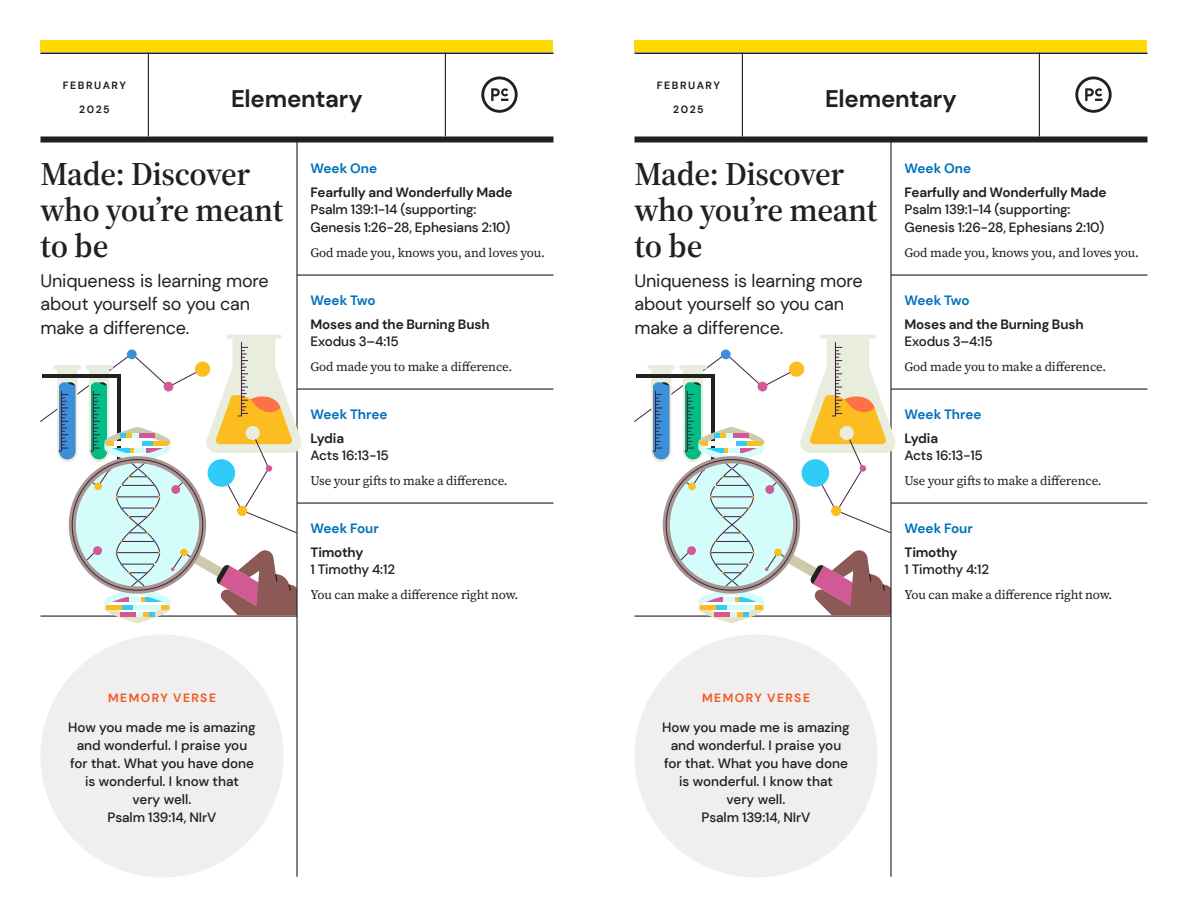
<style>
.page{position:relative;width:1188px;height:918px;background:#fff}
.page>*{position:absolute;margin:0;border:0;box-sizing:border-box;transform-origin:0 0}
.t1{font:600 33px/36px "Source Serif 448 pt";letter-spacing:-.015em;color:#231f20}
.t2{font:700 24px "DM Sans";letter-spacing:-.01em;color:#231f20}
.t3{font:18px/24px "DM Sans";letter-spacing:-.01em;color:#231f20}
.t4{font:500 13.5px/18px "DM Sans";letter-spacing:-.01em;color:#231f20;text-align:center}
.t5{font:700 13.5px "DM Sans";letter-spacing:-.01em;color:#231f20}
.t6{font:700 13.5px "DM Sans";letter-spacing:-.005em;color:#0071bb}
.t7{font:12.75px "Source Serif 418 pt";letter-spacing:-.01em;color:#231f20}
.t8{font:700 12px "DM Sans";letter-spacing:.125em;color:#f15921}
.t9{font:700 10.5px "DM Sans";letter-spacing:.15em;color:#231f20}
</style>
<div class="page">
<hr style="left:148px;top:52px;width:1px;height:84px;background:#231f20">
<hr style="left:742px;top:52px;width:1px;height:84px;background:#231f20">
<hr style="left:445px;top:52px;width:1px;height:84px;background:#231f20">
<hr style="left:1039px;top:52px;width:1px;height:84px;background:#231f20">
<hr style="left:40px;top:52px;width:514px;height:2px;background:#231f20">
<hr style="left:634px;top:52px;width:514px;height:2px;background:#231f20">
<div style="left:40px;top:136px;width:514px;height:6px;background:#231f20"></div>
<div style="left:634px;top:136px;width:514px;height:6px;background:#231f20"></div>
<div style="left:40px;top:40px;width:514px;height:12px;background:#ffd900"></div>
<div style="left:634px;top:40px;width:514px;height:12px;background:#ffd900"></div>
<svg style="left:481px;top:77px;width:37px;height:36px"></svg>
<svg style="left:1075px;top:77px;width:37px;height:36px"></svg>
<div style="left:40px;top:634px;width:244px;height:244px;background:#f0eeee;border-radius:50%"></div>
<div style="left:634px;top:634px;width:244px;height:244px;background:#f0eeee;border-radius:50%"></div>
<hr style="left:297px;top:274px;width:257px;height:2px;background:#231f20">
<hr style="left:297px;top:388px;width:257px;height:2px;background:#231f20">
<hr style="left:297px;top:502px;width:257px;height:2px;background:#231f20">
<hr style="left:891px;top:274px;width:257px;height:2px;background:#231f20">
<hr style="left:891px;top:388px;width:257px;height:2px;background:#231f20">
<hr style="left:891px;top:502px;width:257px;height:2px;background:#231f20">
<hr style="left:296px;top:142px;width:2px;height:735px;background:#231f20">
<hr style="left:890px;top:142px;width:2px;height:735px;background:#231f20">
<hr style="left:226px;top:335px;width:56px;height:4px;background:#e8edde;border-radius:2px">
<hr style="left:820px;top:335px;width:56px;height:4px;background:#e8edde;border-radius:2px">
<svg style="left:40px;top:337px;width:266px;height:286px"></svg>
<div style="left:237px;top:506px;width:10px;height:10px;background:#fcbd21;border-radius:50%"></div>
<div style="left:208px;top:459px;width:27px;height:28px;background:#30ccf7;border-radius:50%"></div>
<svg style="left:634px;top:337px;width:266px;height:286px"></svg>
<div style="left:831px;top:506px;width:10px;height:10px;background:#fcbd21;border-radius:50%"></div>
<div style="left:802px;top:459px;width:27px;height:28px;background:#30ccf7;border-radius:50%"></div>
<p class="t9" style="left:63px;top:78px;width:65px">FEBRUARY</p>
<p class="t9" style="left:79px;top:102px;width:32px">2025</p>
<h2 class="t2" style="left:231px;top:83px;width:133px">Elementary</h2>
<h1 class="t1" style="left:40px;top:155px;width:245px">Made: Discover who you’re meant to be</h1>
<h3 class="t3" style="left:40px;top:268px;width:230px">Uniqueness is learning more about yourself so you can make a difference.</h3>
<p class="t6" style="left:310px;top:159px;width:68px">Week One</p>
<p class="t5" style="left:310px;top:183px;width:204px">Fearfully and Wonderfully Made</p>
<p class="t4" style="left:310px;top:201px;width:201px;text-align:left">Psalm 139:1-14 (supporting:<br>Genesis 1:26-28, Ephesians 2:10)</p>
<p class="t7" style="left:310px;top:244px;width:236px">God made you, knows you, and loves you.</p>
<p class="t6" style="left:310px;top:291px;width:67px">Week Two</p>
<p class="t5" style="left:310px;top:315px;width:181px">Moses and the Burning Bush</p>
<p class="t4" style="left:310px;top:333px;width:90px">Exodus 3–4:15</p>
<p class="t7" style="left:310px;top:358px;width:203px">God made you to make a difference.</p>
<p class="t6" style="left:310px;top:405px;width:79px">Week Three</p>
<p class="t5" style="left:310px;top:429px;width:35px">Lydia</p>
<p class="t4" style="left:310px;top:447px;width:80px">Acts 16:13-15</p>
<p class="t7" style="left:310px;top:472px;width:199px">Use your gifts to make a difference.</p>
<p class="t6" style="left:310px;top:519px;width:70px">Week Four</p>
<p class="t5" style="left:310px;top:543px;width:55px">Timothy</p>
<p class="t4" style="left:310px;top:561px;width:86px">1 Timothy 4:12</p>
<p class="t7" style="left:310px;top:586px;width:209px">You can make a difference right now.</p>
<p class="t8" style="left:108px;top:690px;width:109px">MEMORY VERSE</p>
<p class="t4" style="left:68px;top:718px;width:189px">How you made me is amazing and wonderful. I praise you for that. What you have done is wonderful. I know that<br>very well.<br>Psalm 139:14, NIrV</p>
<p class="t9" style="left:657px;top:78px;width:65px">FEBRUARY</p>
<p class="t9" style="left:673px;top:102px;width:32px">2025</p>
<h2 class="t2" style="left:825px;top:83px;width:133px">Elementary</h2>
<h1 class="t1" style="left:634px;top:155px;width:245px">Made: Discover who you’re meant to be</h1>
<h3 class="t3" style="left:634px;top:268px;width:230px">Uniqueness is learning more about yourself so you can make a difference.</h3>
<p class="t6" style="left:904px;top:159px;width:68px">Week One</p>
<p class="t5" style="left:904px;top:183px;width:204px">Fearfully and Wonderfully Made</p>
<p class="t4" style="left:904px;top:201px;width:201px;text-align:left">Psalm 139:1-14 (supporting:<br>Genesis 1:26-28, Ephesians 2:10)</p>
<p class="t7" style="left:904px;top:244px;width:236px">God made you, knows you, and loves you.</p>
<p class="t6" style="left:904px;top:291px;width:67px">Week Two</p>
<p class="t5" style="left:904px;top:315px;width:181px">Moses and the Burning Bush</p>
<p class="t4" style="left:904px;top:333px;width:90px">Exodus 3–4:15</p>
<p class="t7" style="left:904px;top:358px;width:203px">God made you to make a difference.</p>
<p class="t6" style="left:904px;top:405px;width:79px">Week Three</p>
<p class="t5" style="left:904px;top:429px;width:35px">Lydia</p>
<p class="t4" style="left:904px;top:447px;width:80px">Acts 16:13-15</p>
<p class="t7" style="left:904px;top:472px;width:199px">Use your gifts to make a difference.</p>
<p class="t6" style="left:904px;top:519px;width:70px">Week Four</p>
<p class="t5" style="left:904px;top:543px;width:55px">Timothy</p>
<p class="t4" style="left:904px;top:561px;width:86px">1 Timothy 4:12</p>
<p class="t7" style="left:904px;top:586px;width:209px">You can make a difference right now.</p>
<p class="t8" style="left:702px;top:690px;width:109px">MEMORY VERSE</p>
<p class="t4" style="left:662px;top:718px;width:189px">How you made me is amazing and wonderful. I praise you for that. What you have done is wonderful. I know that<br>very well.<br>Psalm 139:14, NIrV</p>
</div>
